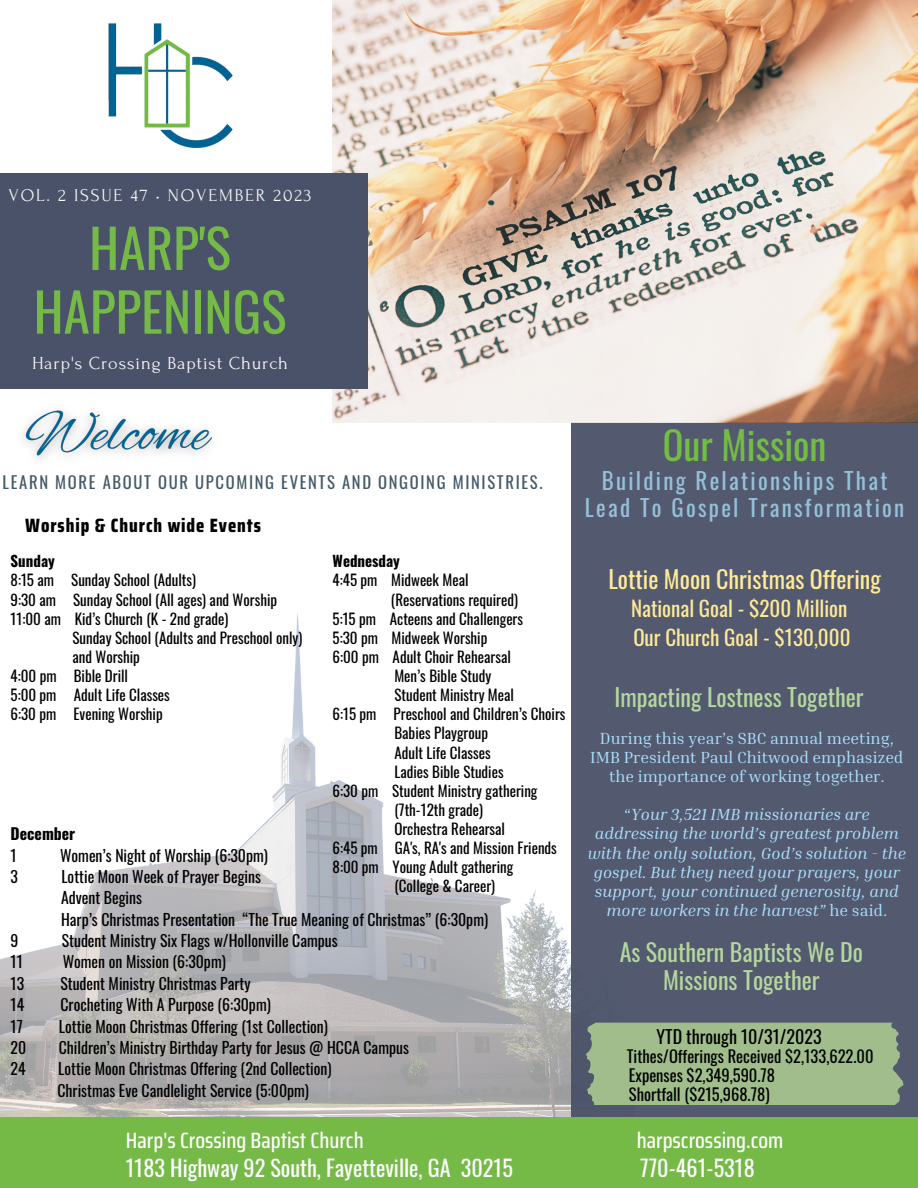
<style>
.page{position:relative;width:918px;height:1188px;background:#fff}
.page>*{position:absolute;margin:0;border:0;box-sizing:border-box;transform-origin:0 0}
.t1{font:53.4px/63.8px "Oswald";color:#75ba47;text-align:center}
.t2{font:38.4px "Oswald";color:#74bd43}
.t3{font:24px/28.2px "Oswald";color:#b5d69d;text-align:center}
.t4{font:24px "Oswald";color:#ffea97}
.t5{font:22.95px/27px "Oswald";letter-spacing:.1em;color:#95c1d8;text-align:center}
.t6{font:22.2px "Oswald";color:#fff}
.t7{font:500 22.2px "Saira Condensed";color:#fff}
.t8{font:21px "Oswald";color:#ffea97}
.t9{font:800 19.2px "Saira Condensed";letter-spacing:.05em;color:#000}
.t10{font:18.3px "Forum";letter-spacing:.05em;color:#fafafa}
.t11{font:18px "Oswald";color:#000}
.t12{font:17.85px "Forum";letter-spacing:.1em;color:#fafafa}
.t13{font:16.65px "Oswald";letter-spacing:.1em;color:#435967}
.t14{font:italic 16.5px/19.2px "Inria Serif";color:#ace2ff;text-align:center}
.t15{font:16.5px/19.2px "Inria Serif";color:#ace2ff;text-align:center}
.t16{font:16.5px "Oswald";color:#000}
.t17{font:15.75px "Oswald";color:#000}
.t18{font:700 15.75px "Oswald";color:#000}
.t19{font:15px "Oswald";color:#000}
.t20{font:700 15px "Oswald";color:#000}
.s1{font-style:normal}
</style>
<div class="page">
<img style="left:0;top:587px;width:572px;height:530px">
<div style="left:572px;top:422px;width:346px;height:766px;background:#535a70"></div>
<img style="left:108px;top:23px;width:125px;height:126px">
<img style="left:333px;top:0;width:585px;height:423px">
<div style="left:0;top:173px;width:367px;height:216px;background:#4a5269"></div>
<div style="left:0;top:1117px;width:918px;height:71px;background:#75ba47"></div>
<div style="left:586px;top:1023px;width:317px;height:82px;background:#a0bd8b"></div>
<img style="left:23px;top:410px;width:190px;height:49px">
<p class="t12" style="left:9px;top:185px;width:304px">VOL. 2 ISSUE 47 • NOVEMBER 2023</p>
<p class="t1" style="left:34px;top:214px;width:254px">HARP'S<br>HAPPENINGS</p>
<p class="t10" style="left:32px;top:354px;width:258px">Harp's Crossing Baptist Church</p>
<p class="t13" style="left:3px;top:470px;width:541px">LEARN MORE ABOUT OUR UPCOMING EVENTS AND ONGOING MINISTRIES.</p>
<p class="t9" style="left:25px;top:510px;width:237px">Worship &amp; Church wide Events</p>
<p class="t20" style="left:11px;top:549px;width:46px">Sunday</p>
<p class="t19" style="left:11px;top:569px;width:187px">8:15 am Sunday School (Adults)</p>
<p class="t19" style="left:11px;top:588px;width:268px">9:30 am Sunday School (All ages) and Worship</p>
<p class="t19" style="left:11px;top:607px;width:219px">11:00 am Kid’s Church (K - 2nd grade)</p>
<p class="t19" style="left:72px;top:626px;width:231px">Sunday School (Adults and Preschool only)</p>
<p class="t19" style="left:72px;top:645px;width:69px">and Worship</p>
<p class="t19" style="left:11px;top:664px;width:119px">4:00 pm Bible Drill</p>
<p class="t19" style="left:11px;top:683px;width:161px">5:00 pm Adult Life Classes</p>
<p class="t19" style="left:11px;top:702px;width:154px">6:30 pm Evening Worship</p>
<p class="t20" style="left:333px;top:549px;width:69px">Wednesday</p>
<p class="t19" style="left:333px;top:569px;width:137px">4:45 pm Midweek Meal</p>
<p class="t19" style="left:391px;top:588px;width:128px">(Reservations required)</p>
<p class="t19" style="left:333px;top:607px;width:192px">5:15 pm Acteens and Challengers</p>
<p class="t19" style="left:333px;top:626px;width:156px">5:30 pm Midweek Worship</p>
<p class="t19" style="left:333px;top:645px;width:180px">6:00 pm Adult Choir Rehearsal</p>
<p class="t19" style="left:394px;top:664px;width:98px">Men’s Bible Study</p>
<p class="t19" style="left:394px;top:683px;width:121px">Student Ministry Meal</p>
<p class="t19" style="left:333px;top:702px;width:234px">6:15 pm Preschool and Children’s Choirs</p>
<p class="t19" style="left:394px;top:722px;width:95px">Babies Playgroup</p>
<p class="t19" style="left:394px;top:741px;width:98px">Adult Life Classes</p>
<p class="t19" style="left:394px;top:760px;width:111px">Ladies Bible Studies</p>
<p class="t19" style="left:333px;top:779px;width:206px">6:30 pm Student Ministry gathering</p>
<p class="t19" style="left:394px;top:798px;width:90px">(7th-12th grade)</p>
<p class="t19" style="left:394px;top:817px;width:112px">Orchestra Rehearsal</p>
<p class="t19" style="left:333px;top:836px;width:226px">6:45 pm GA's, RA's and Mission Friends</p>
<p class="t19" style="left:333px;top:855px;width:182px">8:00 pm Young Adult gathering</p>
<p class="t19" style="left:394px;top:875px;width:102px">(College &amp; Career)</p>
<p class="t18" style="left:11px;top:821px;width:66px">December</p>
<p class="t17" style="left:11px;top:843px;width:8px">1</p>
<p class="t17" style="left:60px;top:843px;width:209px">Women’s Night of Worship (6:30pm)</p>
<p class="t17" style="left:11px;top:864px;width:9px">3</p>
<p class="t17" style="left:61px;top:864px;width:201px">Lottie Moon Week of Prayer Begins</p>
<p class="t17" style="left:61px;top:885px;width:82px">Advent Begins</p>
<p class="t17" style="left:61px;top:907px;width:429px">Harp’s Christmas Presentation “The True Meaning of Christmas” (6:30pm)</p>
<p class="t17" style="left:11px;top:928px;width:9px">9</p>
<p class="t17" style="left:62px;top:928px;width:277px">Student Ministry Six Flags w/Hollonville Campus</p>
<p class="t17" style="left:11px;top:950px;width:14px">11</p>
<p class="t17" style="left:63px;top:950px;width:165px">Women on Mission (6:30pm)</p>
<p class="t17" style="left:11px;top:971px;width:15px">13</p>
<p class="t17" style="left:60px;top:971px;width:192px">Student Ministry Christmas Party</p>
<p class="t17" style="left:11px;top:992px;width:15px">14</p>
<p class="t17" style="left:61px;top:992px;width:212px">Crocheting With A Purpose (6:30pm)</p>
<p class="t17" style="left:11px;top:1014px;width:14px">17</p>
<p class="t17" style="left:59px;top:1014px;width:270px">Lottie Moon Christmas Offering (1st Collection)</p>
<p class="t17" style="left:11px;top:1035px;width:17px">20</p>
<p class="t17" style="left:59px;top:1035px;width:352px">Children’s Ministry Birthday Party for Jesus @ HCCA Campus</p>
<p class="t17" style="left:11px;top:1056px;width:17px">24</p>
<p class="t17" style="left:58px;top:1056px;width:275px">Lottie Moon Christmas Offering (2nd Collection)</p>
<p class="t17" style="left:57px;top:1078px;width:253px">Christmas Eve Candlelight Service (5:00pm)</p>
<p class="t2" style="left:663px;top:415px;width:165px">Our Mission</p>
<p class="t5" style="left:585px;top:466px;width:321px">Building Relationships That<br>Lead To Gospel Transformation</p>
<p class="t4" style="left:608px;top:560px;width:274px">Lottie Moon Christmas Offering</p>
<p class="t8" style="left:631px;top:592px;width:218px">National Goal - $200 Million</p>
<p class="t8" style="left:633px;top:620px;width:219px">Our Church Goal - $130,000</p>
<p class="t3" style="left:615px;top:682px;width:251px">Impacting Lostness Together</p>
<p class="t15" style="left:590px;top:728px;width:315px">During this year’s SBC annual meeting,<br>IMB President Paul Chitwood emphasized the importance of working together.</p>
<p class="t14" style="left:588px;top:804px;width:320px"><span class="s1">“</span>Your 3,521 IMB missionaries are addressing the world’s greatest problem with the only solution, God’s solution - the gospel. But they need your prayers, your support, your continued generosity, and more workers in the harvest” <span class="s1">he said.</span></p>
<p class="t3" style="left:620px;top:937px;width:245px">As Southern Baptists We Do<br>Missions Together</p>
<p class="t11" style="left:657px;top:1022px;width:167px">YTD through 10/31/2023</p>
<p class="t16" style="left:627px;top:1043px;width:248px">Tithes/Offerings Received $2,133,622.00</p>
<p class="t16" style="left:629px;top:1062px;width:148px">Expenses $2,349,590.78</p>
<p class="t16" style="left:629px;top:1081px;width:142px">Shortfall ($215,968.78)</p>
<p class="t7" style="left:126px;top:1122px;width:239px">Harp's Crossing Baptist Church</p>
<p class="t7" style="left:637px;top:1122px;width:148px">harpscrossing.com</p>
<p class="t6" style="left:126px;top:1150px;width:389px">1183 Highway 92 South, Fayetteville, GA 30215</p>
<p class="t6" style="left:640px;top:1150px;width:116px">770-461-5318</p>
</div>
